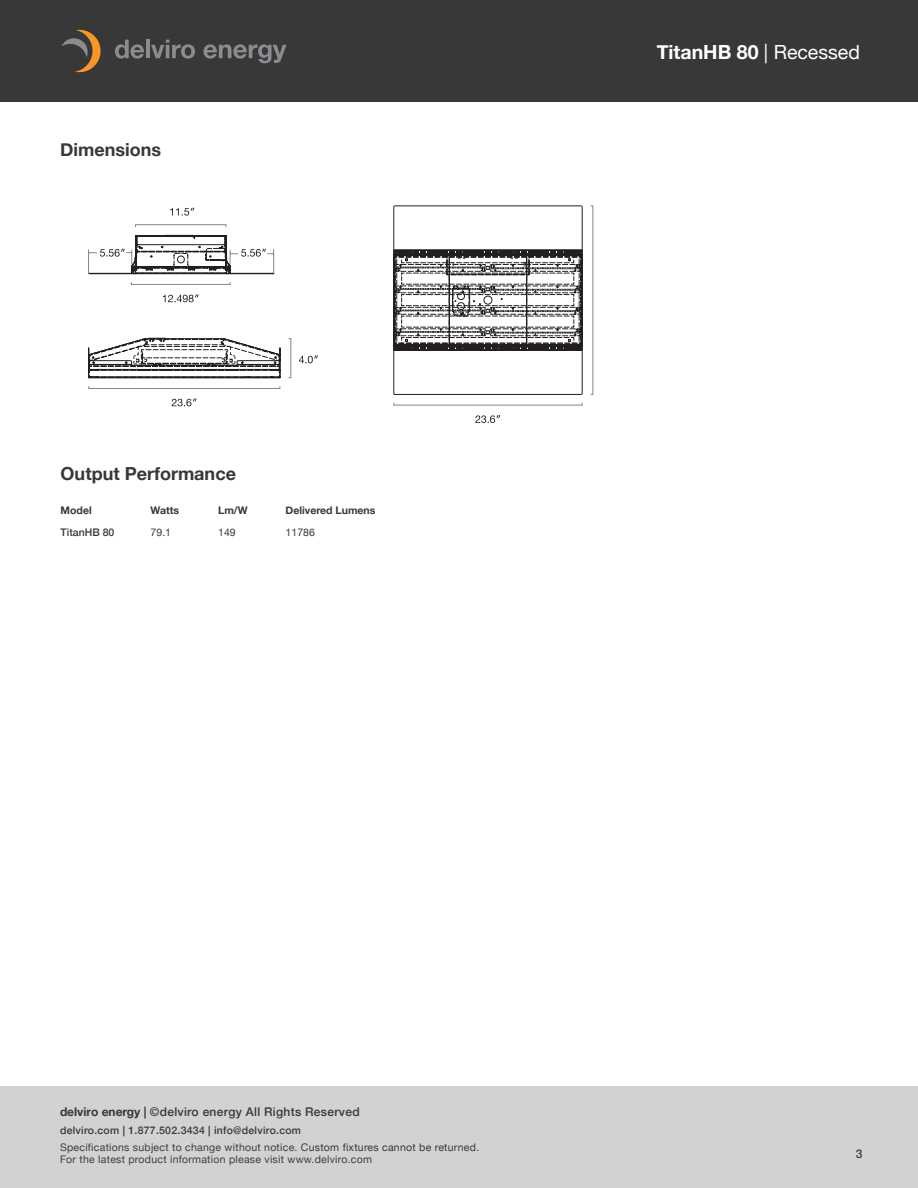
<style>
.page{position:relative;width:918px;height:1188px;background:#fff}
.page>*{position:absolute;margin:0;border:0;box-sizing:border-box;transform-origin:0 0}
.t1{font:700 19.5px "Helvetica Neue";color:#fff}
.t2{font:700 18px "Helvetica Neue";color:#383839}
.t3{font:500 12px "Helvetica Neue";letter-spacing:.025em;color:#383839}
.t4{font:500 10.5px/16.2px "Helvetica Neue";letter-spacing:.025em;color:#383839}
.t5{font:10.5px "Helvetica Neue";letter-spacing:.025em;color:#3e3e3f}
.t6{font:700 10.5px "Helvetica Neue";color:#383839}
.t7{font:10.5px "Helvetica Neue";color:#383839}
.t8{font:500 10.5px "Helvetica Neue";color:#383839}
.s1{font-weight:400}
.s2{font-weight:700}
.s3{font-weight:400;color:#3e3e3f}
</style>
<div class="page">
<svg style="left:170px;top:208px;width:25px;height:8px"></svg>
<svg style="left:172px;top:399px;width:25px;height:7px"></svg>
<svg style="left:299px;top:356px;width:19px;height:7px"></svg>
<svg style="left:163px;top:294px;width:36px;height:8px"></svg>
<svg style="left:88px;top:338px;width:193px;height:41px"></svg>
<div style="left:89px;top:386px;width:191px;height:3px;border:1px solid #848689"></div>
<div style="left:288px;top:338px;width:3px;height:40px;border:1px solid #848689"></div>
<svg style="left:88px;top:235px;width:186px;height:39px"></svg>
<div style="left:131px;top:282px;width:99px;height:3px;border:1px solid #848689"></div>
<div style="left:135px;top:224px;width:91px;height:3px;border:1px solid #848689"></div>
<svg style="left:475px;top:415px;width:25px;height:8px"></svg>
<svg style="left:393px;top:205px;width:190px;height:190px"></svg>
<div style="left:590px;top:206px;width:3px;height:189px;border:1px solid #848689"></div>
<div style="left:0;top:0;width:918px;height:102px;background:#383839"></div>
<svg style="left:62px;top:29px;width:39px;height:44px"></svg>
<svg style="left:115px;top:40px;width:29px;height:19px"></svg>
<hr style="left:146px;top:40px;width:4px;height:18px;background:#8a8c8f">
<svg style="left:151px;top:40px;width:44px;height:19px"></svg>
<svg style="left:203px;top:44px;width:83px;height:19px"></svg>
<div style="left:0;top:1086px;width:918px;height:102px;background:#d1d2d4"></div>
<p class="t2" style="left:60px;top:135px;width:102px">Dimensions</p>
<p class="t2" style="left:61px;top:459px;width:177px">Output Performance</p>
<p class="t6" style="left:61px;top:502px;width:33px">Model</p>
<p class="t6" style="left:151px;top:502px;width:30px">Watts</p>
<p class="t6" style="left:218px;top:502px;width:31px">Lm/W</p>
<p class="t6" style="left:286px;top:502px;width:91px">Delivered Lumens</p>
<p class="t8" style="left:61px;top:524px;width:55px">TitanHB 80</p>
<p class="t7" style="left:151px;top:525px;width:22px">79.1</p>
<p class="t7" style="left:218px;top:525px;width:19px">149</p>
<p class="t7" style="left:286px;top:525px;width:31px">11786</p>
<h1 class="t1" style="left:657px;top:37px;width:205px">TitanHB 80 <span class="s1">| Recessed</span></h1>
<p class="t3" style="left:60px;top:1103px;width:301px"><span class="s2">delviro energy |</span> ©delviro energy All Rights Reserved</p>
<p class="t4" style="left:60px;top:1122px;width:421px">delviro.com | 1.877.502.3434 | info@delviro.com<br><span class="s3">Specifications subject to change without notice.</span> <span class="s1">Custom fixtures cannot be returned.</span></p>
<p class="t5" style="left:60px;top:1152px;width:314px">For the latest product information please visit www.delviro.com</p>
<p class="t3" style="left:856px;top:1144px;width:8px">3</p>
</div>
